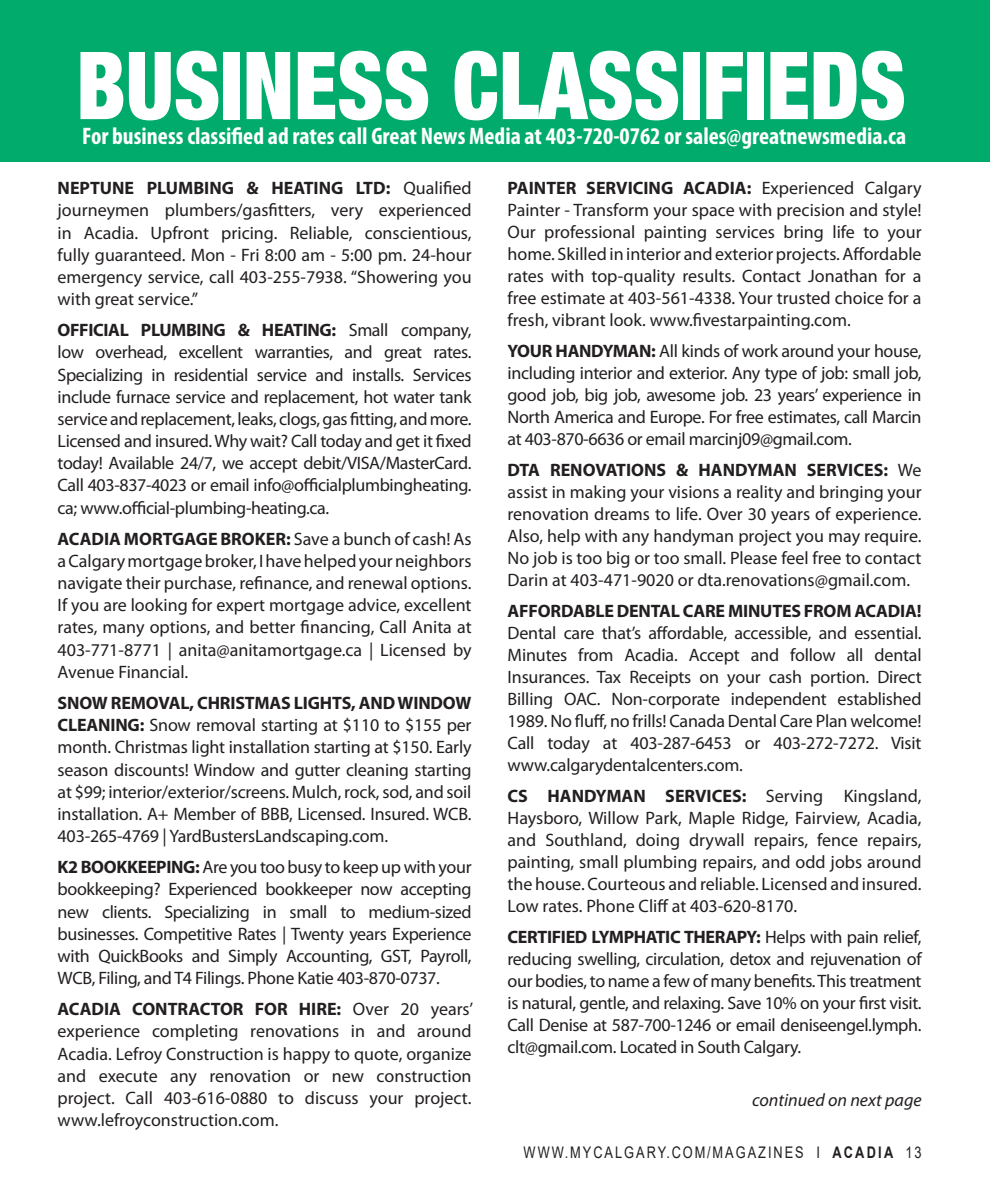
<style>
.page{position:relative;width:990px;height:1188px;background:#fff}
.page>*{position:absolute;margin:0;border:0;box-sizing:border-box;transform-origin:0 0}
.t1{font:900 condensed 94px "Helvetica Neue LT Std";color:#fff;scale:.92 1}
.t2{font:700 condensed 24px "Myriad Pro";color:#fff}
.Body_text{font:18px/22.2px "Myriad Pro";letter-spacing:-.01em;color:#231f20;text-align:justify}
.Body_text-2{font:italic 18px "Myriad Pro";color:#231f20}
.t3{font:16px "Arial";letter-spacing:.155em;color:#231f20;scale:.8 1}
.s1{font-weight:700}
</style>
<div class="page">
<div style="left:0;top:0;width:990px;height:162px;background:#00ab6b"></div>
<p class="t1" style="left:76px;top:28px;width:903px">BUSINESS CLASSIFIEDS</p>
<p class="t2" style="left:82px;top:121px;width:826px">For business classified ad rates call Great News Media at 403-720-0762 or sales@greatnewsmedia.ca</p>
<p class="Body_text" style="left:58px;top:177px;width:416px"><span class="s1">NEPTUNE PLUMBING &amp; HEATING LTD:</span> Qualified journeymen plumbers/gasfitters, very experienced in Acadia. Upfront pricing. Reliable, conscientious, fully guaranteed. Mon - Fri 8:00 am - 5:00 pm. 24-hour emergency service, call 403-255-7938. “Showering you with great service.”</p>
<p class="Body_text" style="left:58px;top:319px;width:416px"><span class="s1">OFFICIAL PLUMBING &amp; HEATING:</span> Small company, low overhead, excellent warranties, and great rates.<br>Specializing in residential service and installs. Services include furnace service and replacement, hot water tank service and replacement, leaks, clogs, gas fitting, and more.<br>Licensed and insured. Why wait? Call today and get it fixed today! Available 24/7, we accept debit/VISA/MasterCard.<br>Call 403-837-4023 or email info@officialplumbingheating. ca; www.official-plumbing-heating.ca.</p>
<p class="Body_text" style="left:58px;top:527px;width:416px"><span class="s1">ACADIA MORTGAGE BROKER:</span> Save a bunch of cash! As a Calgary mortgage broker, I have helped your neighbors navigate their purchase, refinance, and renewal options.<br>If you are looking for expert mortgage advice, excellent rates, many options, and better financing, Call Anita at 403-771-8771 | anita@anitamortgage.ca | Licensed by Avenue Financial.</p>
<p class="Body_text" style="left:58px;top:692px;width:416px"><span class="s1">SNOW REMOVAL, CHRISTMAS LIGHTS, AND WINDOW CLEANING:</span> Snow removal starting at $110 to $155 per month. Christmas light installation starting at $150. Early season discounts! Window and gutter cleaning starting at $99; interior/exterior/screens. Mulch, rock, sod, and soil installation. A+ Member of BBB, Licensed. Insured. WCB.<br>403-265-4769 | YardBustersLandscaping.com.</p>
<p class="Body_text" style="left:58px;top:856px;width:416px"><span class="s1">K2 BOOKKEEPING:</span> Are you too busy to keep up with your bookkeeping? Experienced bookkeeper now accepting new clients. Specializing in small to medium-sized businesses. Competitive Rates | Twenty years Experience with QuickBooks and Simply Accounting, GST, Payroll, WCB, Filing, and T4 Filings. Phone Katie 403-870-0737.</p>
<p class="Body_text" style="left:58px;top:998px;width:417px"><span class="s1">ACADIA CONTRACTOR FOR HIRE:</span> Over 20 years’ experience completing renovations in and around Acadia. Lefroy Construction is happy to quote, organize and execute any renovation or new construction project. Call 403-616-0880 to discuss your project. www.lefroyconstruction.com.</p>
<p class="Body_text" style="left:508px;top:177px;width:416px"><span class="s1">PAINTER SERVICING ACADIA:</span> Experienced Calgary Painter - Transform your space with precision and style!<br>Our professional painting services bring life to your home. Skilled in interior and exterior projects. Affordable rates with top-quality results. Contact Jonathan for a free estimate at 403-561-4338. Your trusted choice for a fresh, vibrant look. www.fivestarpainting.com.</p>
<p class="Body_text" style="left:508px;top:340px;width:416px"><span class="s1">YOUR HANDYMAN:</span> All kinds of work around your house, including interior and exterior. Any type of job: small job, good job, big job, awesome job. 23 years’ experience in North America and Europe. For free estimates, call Marcin at 403-870-6636 or email marcinj09@gmail.com.</p>
<p class="Body_text" style="left:508px;top:459px;width:416px"><span class="s1">DTA RENOVATIONS &amp; HANDYMAN SERVICES:</span> We assist in making your visions a reality and bringing your renovation dreams to life. Over 30 years of experience.<br>Also, help with any handyman project you may require.<br>No job is too big or too small. Please feel free to contact Darin at 403-471-9020 or dta.renovations@gmail.com.</p>
<p class="Body_text" style="left:508px;top:600px;width:416px"><span class="s1">AFFORDABLE DENTAL CARE MINUTES FROM ACADIA!<br></span>Dental care that’s affordable, accessible, and essential.<br>Minutes from Acadia. Accept and follow all dental Insurances. Tax Receipts on your cash portion. Direct Billing OAC. Non-corporate independent established 1989. No fluff, no frills! Canada Dental Care Plan welcome!<br>Call today at 403-287-6453 or 403-272-7272. Visit www.calgarydentalcenters.com.</p>
<p class="Body_text" style="left:508px;top:785px;width:416px"><span class="s1">CS HANDYMAN SERVICES:</span> Serving Kingsland, Haysboro, Willow Park, Maple Ridge, Fairview, Acadia, and Southland, doing drywall repairs, fence repairs, painting, small plumbing repairs, and odd jobs around the house. Courteous and reliable. Licensed and insured.<br>Low rates. Phone Cliff at 403-620-8170.</p>
<p class="Body_text" style="left:508px;top:926px;width:416px"><span class="s1">CERTIFIED LYMPHATIC THERAPY:</span> Helps with pain relief, reducing swelling, circulation, detox and rejuvenation of our bodies, to name a few of many benefits. This treatment is natural, gentle, and relaxing. Save 10% on your first visit.<br>Call Denise at 587-700-1246 or email deniseengel.lymph. clt@gmail.com. Located in South Calgary.</p>
<p class="Body_text-2" style="left:752px;top:1089px;width:171px">continued on next page</p>
<p class="t3" style="left:524px;top:1141px;width:499px">WWW.MYCALGARY.COM/MAGAZINES I <span class="s1">ACADIA</span> 13</p>
</div>
